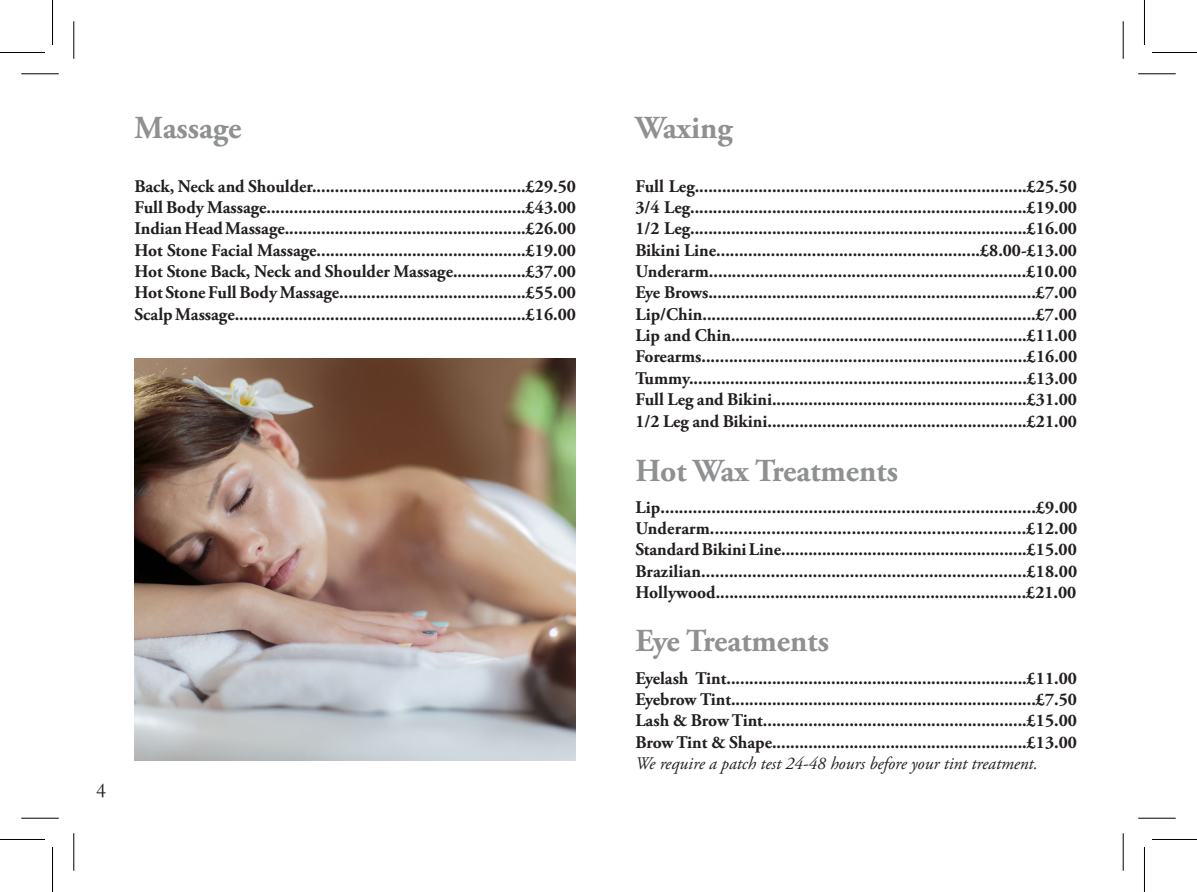
<style>
.page{position:relative;width:1197px;height:892px;background:#fff}
.page>*{position:absolute;margin:0;border:0;box-sizing:border-box;transform-origin:0 0}
.t1{font:700 32px "Adobe Garamond Pro";color:#8e9091}
.t2{font:21.25px "Garamond";color:#231f20}
.t3{font:700 17.75px/21.2px "Adobe Garamond Pro";color:#231f20;text-align:justify}
.s1{font-weight:400;font-style:italic}
</style>
<div class="page">
<img style="left:134px;top:358px;width:442px;height:402px">
<hr style="left:21px;top:73px;width:38px;height:1px;background:#000">
<hr style="left:1138px;top:73px;width:37px;height:1px;background:#000">
<hr style="left:21px;top:817px;width:38px;height:1px;background:#000">
<hr style="left:1138px;top:817px;width:37px;height:1px;background:#000">
<hr style="left:73px;top:21px;width:1px;height:38px;background:#000">
<hr style="left:73px;top:833px;width:1px;height:37px;background:#000">
<hr style="left:1122px;top:21px;width:1px;height:38px;background:#000">
<hr style="left:1122px;top:833px;width:1px;height:37px;background:#000">
<hr style="left:0;top:52px;width:45px;height:1px;background:#000">
<hr style="left:1151px;top:52px;width:45px;height:1px;background:#000">
<hr style="left:0;top:839px;width:45px;height:1px;background:#000">
<hr style="left:1151px;top:839px;width:45px;height:1px;background:#000">
<hr style="left:52px;top:0;width:1px;height:45px;background:#000">
<hr style="left:52px;top:847px;width:1px;height:45px;background:#000">
<hr style="left:1143px;top:0;width:1px;height:45px;background:#000">
<hr style="left:1143px;top:847px;width:1px;height:45px;background:#000">
<p class="t1" style="left:134px;top:109px;width:108px">Massage</p>
<p class="t3" style="left:134px;top:176px;width:443px">Back, Neck and Shoulder...............................................£29.50<br>Full Body Massage.........................................................£43.00<br>Indian Head Massage.....................................................£26.00<br>Hot Stone Facial Massage..............................................£19.00<br>Hot Stone Back, Neck and Shoulder Massage................£37.00<br>Hot Stone Full Body Massage.........................................£55.00<br>Scalp Massage................................................................£16.00</p>
<p class="t2" style="left:96px;top:777px;width:11px">4</p>
<p class="t1" style="left:635px;top:109px;width:99px">Waxing</p>
<p class="t3" style="left:635px;top:175px;width:443px">Full Leg.........................................................................£25.50<br>3/4 Leg..........................................................................£19.00<br>1/2 Leg..........................................................................£16.00<br>Bikini Line..........................................................£8.00-£13.00<br>Underarm.....................................................................£10.00<br>Eye Brows........................................................................£7.00<br>Lip/Chin.........................................................................£7.00<br>Lip and Chin.................................................................£11.00<br>Forearms.......................................................................£16.00<br>Tummy..........................................................................£13.00<br>Full Leg and Bikini........................................................£31.00<br>1/2 Leg and Bikini.........................................................£21.00</p>
<p class="t1" style="left:635px;top:452px;width:264px">Hot Wax Treatments</p>
<p class="t3" style="left:635px;top:497px;width:443px">Lip.................................................................................£9.00<br>Underarm...................................................................£12.00<br>Standard Bikini Line......................................................£15.00<br>Brazilian......................................................................£18.00<br>Hollywood....................................................................£21.00</p>
<p class="t1" style="left:635px;top:622px;width:195px">Eye Treatments</p>
<p class="t3" style="left:635px;top:667px;width:443px">Eyelash Tint..................................................................£11.00<br>Eyebrow Tint...................................................................£7.50<br>Lash &amp; Brow Tint..........................................................£15.00<br>Brow Tint &amp; Shape........................................................£13.00<br><span class="s1">We require a patch test 24-48 hours before your tint treatment.</span></p>
</div>
